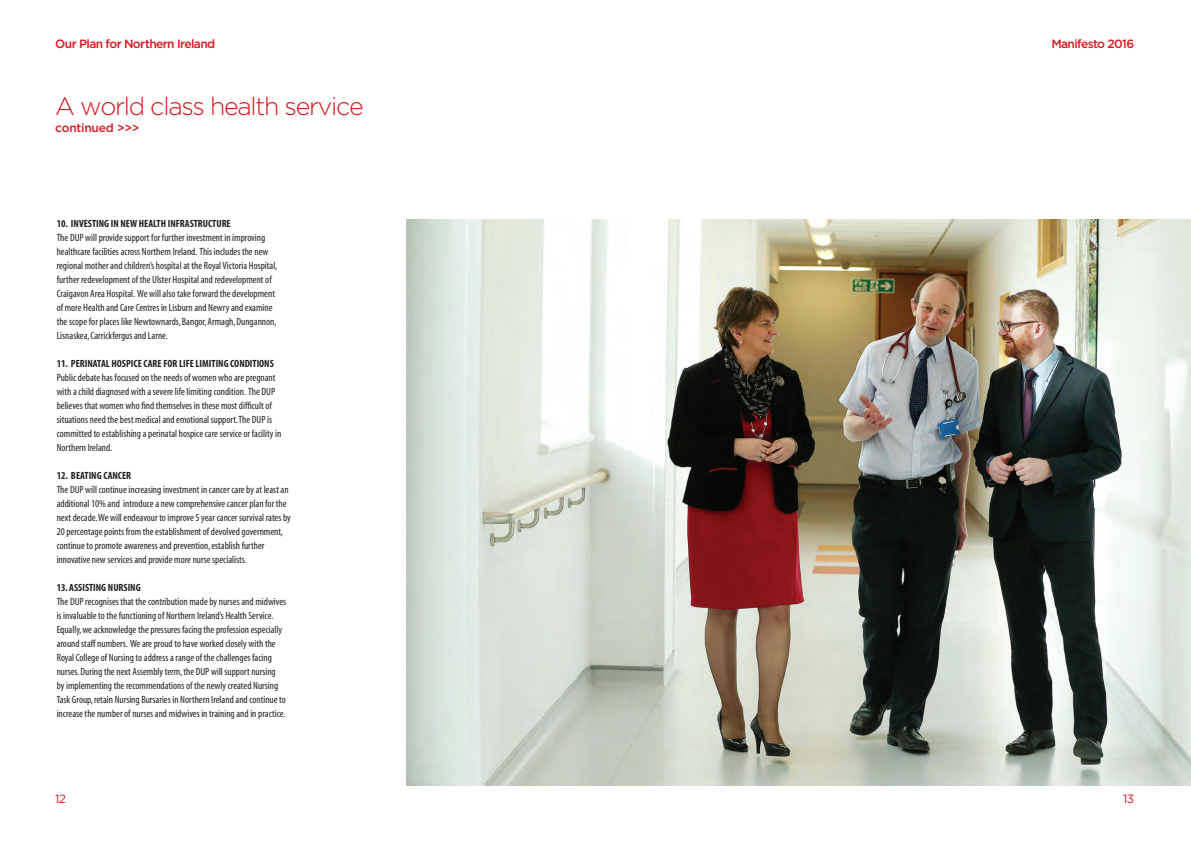
<style>
.page{position:relative;width:1191px;height:842px;background:#fff}
.page>*{position:absolute;margin:0;border:0;box-sizing:border-box;transform-origin:0 0}
.t1{font:300 25px "Gotham";letter-spacing:-.05em;color:#d7171f}
.t2{font:500 12px "Gotham";letter-spacing:-.05em;color:#d7171f}
.t3{font:500 12px "Gotham";letter-spacing:-.02em;color:#d7171f}
.t4{font:12px "Gotham";color:#d7171f}
.t5{font:condensed 10.5px/14px "Myriad";color:#231f20}
.t6{font:700 condensed 10.5px "Myriad";color:#231f20}
</style>
<div class="page">
<img style="left:406px;top:219px;width:785px;height:566px">
<p class="t2" style="left:55px;top:37px;width:161px">Our Plan for Northern Ireland</p>
<p class="t1" style="left:55px;top:92px;width:310px">A world class health service</p>
<p class="t3" style="left:55px;top:121px;width:86px">continued &gt;&gt;&gt;</p>
<p class="t6" style="left:57px;top:218px;width:176px">10. INVESTING IN NEW HEALTH INFRASTRUCTURE</p>
<p class="t5" style="left:57px;top:231px;width:222px">The DUP will provide support for further investment in improving healthcare facilities across Northern Ireland. This includes the new regional mother and children’s hospital at the Royal Victoria Hospital, further redevelopment of the Ulster Hospital and redevelopment of Craigavon Area Hospital. We will also take forward the development of more Health and Care Centres in Lisburn and Newry and examine the scope for places like Newtownards, Bangor, Armagh, Dungannon, Lisnaskea, Carrickfergus and Larne.</p>
<p class="t6" style="left:57px;top:358px;width:219px">11. PERINATAL HOSPICE CARE FOR LIFE LIMITING CONDITIONS</p>
<p class="t5" style="left:57px;top:371px;width:226px">Public debate has focused on the needs of women who are pregnant with a child diagnosed with a severe life limiting condition. The DUP believes that women who find themselves in these most difficult of situations need the best medical and emotional support.The DUP is committed to establishing a perinatal hospice care service or facility in Northern Ireland.</p>
<p class="t6" style="left:57px;top:470px;width:76px">12. BEATING CANCER</p>
<p class="t5" style="left:57px;top:483px;width:236px">The DUP will continue increasing investment in cancer care by at least an additional 10% and introduce a new comprehensive cancer plan for the next decade.We will endeavour to improve 5 year cancer survival rates by 20 percentage points from the establishment of devolved government, continue to promote awareness and prevention, establish further innovative new services and provide more nurse specialists.</p>
<p class="t6" style="left:57px;top:582px;width:85px">13. ASSISTING NURSING</p>
<p class="t5" style="left:57px;top:595px;width:231px">The DUP recognises that the contribution made by nurses and midwives is invaluable to the functioning of Northern Ireland’s Health Service.<br>Equally, we acknowledge the pressures facing the profession especially around staff numbers. We are proud to have worked closely with the Royal College of Nursing to address a range of the challenges facing nurses. During the next Assembly term, the DUP will support nursing<br>by implementing the recommendations of the newly created Nursing Task Group, retain Nursing Bursaries in Northern Ireland and continue to increase the number of nurses and midwives in training and in practice.</p>
<p class="t4" style="left:55px;top:792px;width:12px">12</p>
<p class="t2" style="left:1051px;top:37px;width:84px">Manifesto 2016</p>
<p class="t4" style="left:1123px;top:792px;width:13px">13</p>
</div>
